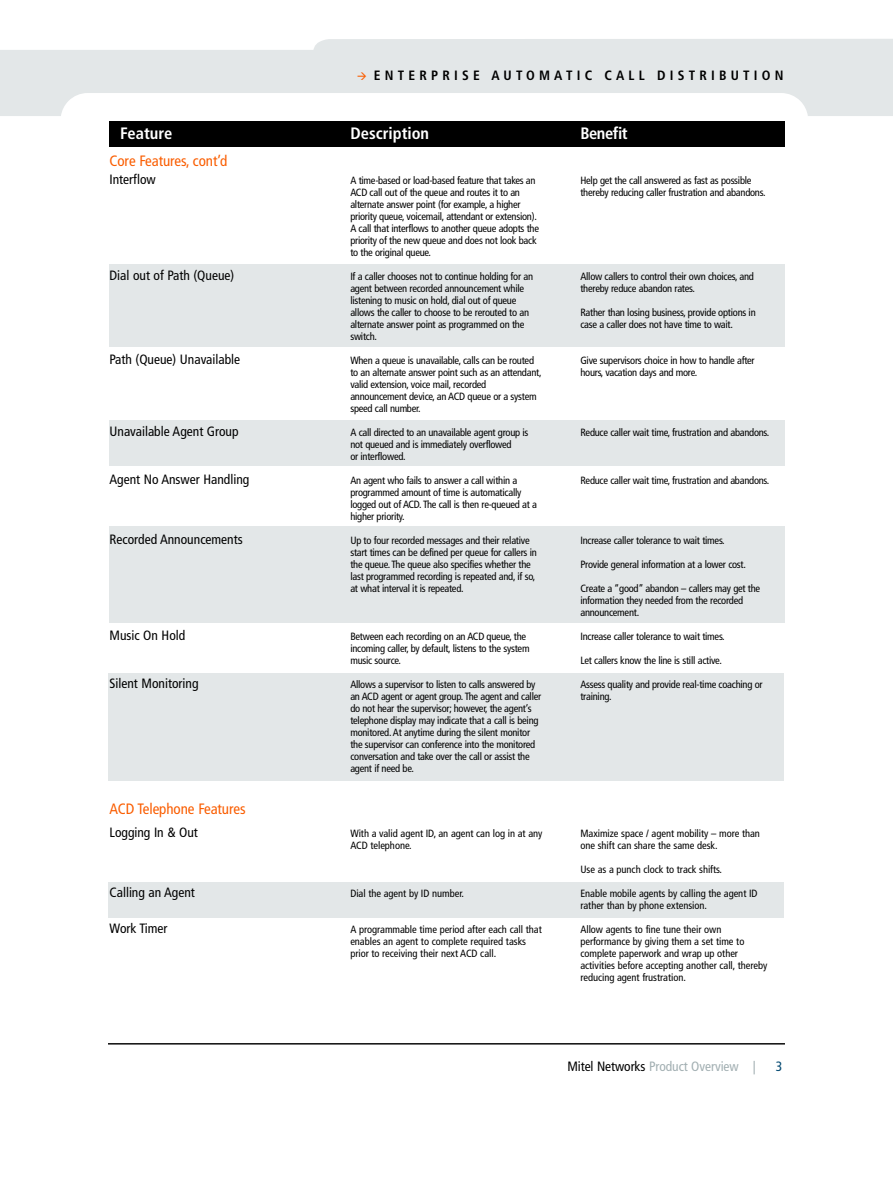
<style>
.page{position:relative;width:893px;height:1188px;background:#fff}
.page>*{position:absolute;margin:0;border:0;box-sizing:border-box;transform-origin:0 0}
.t1{font:700 condensed 16.5px "Frutiger";color:#fff}
.t2{font:700 condensed 16.5px "Frutiger";letter-spacing:-.025em;color:#fff}
.t3{font:condensed 15px "Frutiger";letter-spacing:-.005em;color:#fa5d00}
.t4{font:condensed 13.5px "Frutiger";color:#000}
.t5{font:700 condensed 13.5px "Frutiger";letter-spacing:.31em;color:#000}
.t6{font:condensed 13.5px "Frutiger";letter-spacing:-.005em;color:#a2afb2}
.t7{font:condensed 13.5px "Frutiger";color:#004770}
.t8{font:condensed 10.5px/12px "Frutiger";letter-spacing:-.025em;color:#000}
.t9{font:condensed 10.5px/12px "Frutiger";letter-spacing:-.005em;color:#000}
.s1{color:#fa5d00}
.s2{color:#000}
</style>
<div class="page">
<div style="left:108px;top:882px;width:676px;height:36px;background:#e3e7e8"></div>
<div style="left:108px;top:673px;width:676px;height:108px;background:#e3e7e8"></div>
<div style="left:109px;top:526px;width:676px;height:97px;background:#e3e7e8"></div>
<hr style="left:108px;top:1043px;width:677px;height:1px;background:#000">
<svg style="left:0;top:39px;width:893px;height:77px;fill:#e3e7e8"></svg>
<div style="left:109px;top:420px;width:676px;height:46px;background:#e3e7e8"></div>
<div style="left:109px;top:265px;width:675px;height:82px;background:#e3e7e8"></div>
<div style="left:109px;top:122px;width:675px;height:25px;background:#000"></div>
<p class="t5" style="left:257px;top:70px;width:267px"><span class="s1">→</span> 6200 COST MANAGEM NT S</p>
<p class="t5" style="left:540px;top:70px;width:245px">LUTIONS FOR HOSPITALITY</p>
<p class="t5" style="left:357px;top:70px;width:428px"><span class="s1">→</span> ENTERPRISE AUTOMATIC CALL DISTRIBUTION</p>
<h1 class="t1" style="left:120px;top:127px;width:54px">Feature</h1>
<h2 class="t3" style="left:110px;top:155px;width:119px">Core Features, cont’d</h2>
<p class="t4" style="left:110px;top:174px;width:48px">Interflow</p>
<p class="t4" style="left:110px;top:270px;width:126px">Dial out of Path (Queue)</p>
<p class="t4" style="left:110px;top:354px;width:132px">Path (Queue) Unavailable</p>
<p class="t4" style="left:110px;top:426px;width:131px">Unavailable Agent Group</p>
<p class="t4" style="left:110px;top:474px;width:141px">Agent No Answer Handling</p>
<p class="t4" style="left:110px;top:534px;width:135px">Recorded Announcements</p>
<p class="t4" style="left:110px;top:630px;width:77px">Music On Hold</p>
<p class="t4" style="left:110px;top:678px;width:91px">Silent Monitoring</p>
<h2 class="t3" style="left:110px;top:803px;width:138px">ACD Telephone Features</h2>
<p class="t4" style="left:110px;top:827px;width:90px">Logging In &amp; Out</p>
<p class="t4" style="left:110px;top:887px;width:87px">Calling an Agent</p>
<p class="t4" style="left:110px;top:923px;width:60px">Work Timer</p>
<h1 class="t1" style="left:350px;top:127px;width:80px">Description</h1>
<p class="t8" style="left:350px;top:175px;width:190px">A time-based or load-based feature that takes an ACD call out of the queue and routes it to an alternate answer point (for example, a higher priority queue, voicemail, attendant or extension).<br>A call that interflows to another queue adopts the priority of the new queue and does not look back to the original queue.</p>
<p class="t8" style="left:350px;top:271px;width:184px">If a caller chooses not to continue holding for an agent between recorded announcement while listening to music on hold, dial out of queue allows the caller to choose to be rerouted to an alternate answer point as programmed on the switch.</p>
<p class="t8" style="left:350px;top:355px;width:193px">When a queue is unavailable, calls can be routed to an alternate answer point such as an attendant, valid extension, voice mail, recorded announcement device, an ACD queue or a system speed call number.</p>
<p class="t8" style="left:350px;top:427px;width:180px">A call directed to an unavailable agent group is not queued and is immediately overflowed<br>or interflowed.</p>
<p class="t8" style="left:350px;top:475px;width:188px">An agent who fails to answer a call within a programmed amount of time is automatically logged out of ACD. The call is then re-queued at a higher priority.</p>
<p class="t8" style="left:350px;top:535px;width:188px">Up to four recorded messages and their relative start times can be defined per queue for callers in the queue. The queue also specifies whether the last programmed recording is repeated and, if so, at what interval it is repeated.</p>
<p class="t8" style="left:350px;top:631px;width:181px">Between each recording on an ACD queue, the incoming caller, by default, listens to the system music source.</p>
<p class="t8" style="left:350px;top:679px;width:192px">Allows a supervisor to listen to calls answered by an ACD agent or agent group. The agent and caller do not hear the supervisor; however, the agent’s telephone display may indicate that a call is being monitored.At anytime during the silent monitor the supervisor can conference into the monitored conversation and take over the call or assist the agent if need be.</p>
<p class="t9" style="left:350px;top:828px;width:194px">With a valid agent ID, an agent can log in at any<br>ACD telephone.</p>
<p class="t9" style="left:350px;top:888px;width:115px">Dial the agent by ID number.</p>
<p class="t9" style="left:350px;top:924px;width:193px">A programmable time period after each call that enables an agent to complete required tasks prior to receiving their next ACD call.</p>
<h1 class="t2" style="left:580px;top:127px;width:49px">Benefit</h1>
<p class="t8" style="left:580px;top:175px;width:187px">Help get the call answered as fast as possible thereby reducing caller frustration and abandons.</p>
<p class="t8" style="left:580px;top:271px;width:175px">Allow callers to control their own choices, and thereby reduce abandon rates.</p>
<p class="t8" style="left:580px;top:307px;width:177px">Rather than losing business, provide options in case a caller does not have time to wait.</p>
<p class="t8" style="left:580px;top:355px;width:176px">Give supervisors choice in how to handle after hours, vacation days and more.</p>
<p class="t8" style="left:580px;top:427px;width:190px">Reduce caller wait time, frustration and abandons.</p>
<p class="t8" style="left:580px;top:475px;width:190px">Reduce caller wait time, frustration and abandons.</p>
<p class="t8" style="left:580px;top:535px;width:146px">Increase caller tolerance to wait times.</p>
<p class="t8" style="left:580px;top:559px;width:167px">Provide general information at a lower cost.</p>
<p class="t8" style="left:580px;top:583px;width:181px">Create a “good” abandon – callers may get the information they needed from the recorded announcement.</p>
<p class="t8" style="left:580px;top:631px;width:146px">Increase caller tolerance to wait times.</p>
<p class="t8" style="left:580px;top:655px;width:143px">Let callers know the line is still active.</p>
<p class="t8" style="left:580px;top:679px;width:184px">Assess quality and provide real-time coaching or training.</p>
<p class="t9" style="left:580px;top:828px;width:181px">Maximize space / agent mobility – more than one shift can share the same desk.</p>
<p class="t9" style="left:580px;top:864px;width:143px">Use as a punch clock to track shifts.</p>
<p class="t9" style="left:580px;top:888px;width:179px">Enable mobile agents by calling the agent ID rather than by phone extension.</p>
<p class="t9" style="left:580px;top:924px;width:188px">Allow agents to fine tune their own performance by giving them a set time to complete paperwork and wrap up other activities before accepting another call, thereby reducing agent frustration.</p>
<p class="t6" style="left:567px;top:1061px;width:190px"><span class="s2">Mitel Networks</span> Product Overview |</p>
<p class="t7" style="left:776px;top:1061px;width:8px">3</p>
</div>
